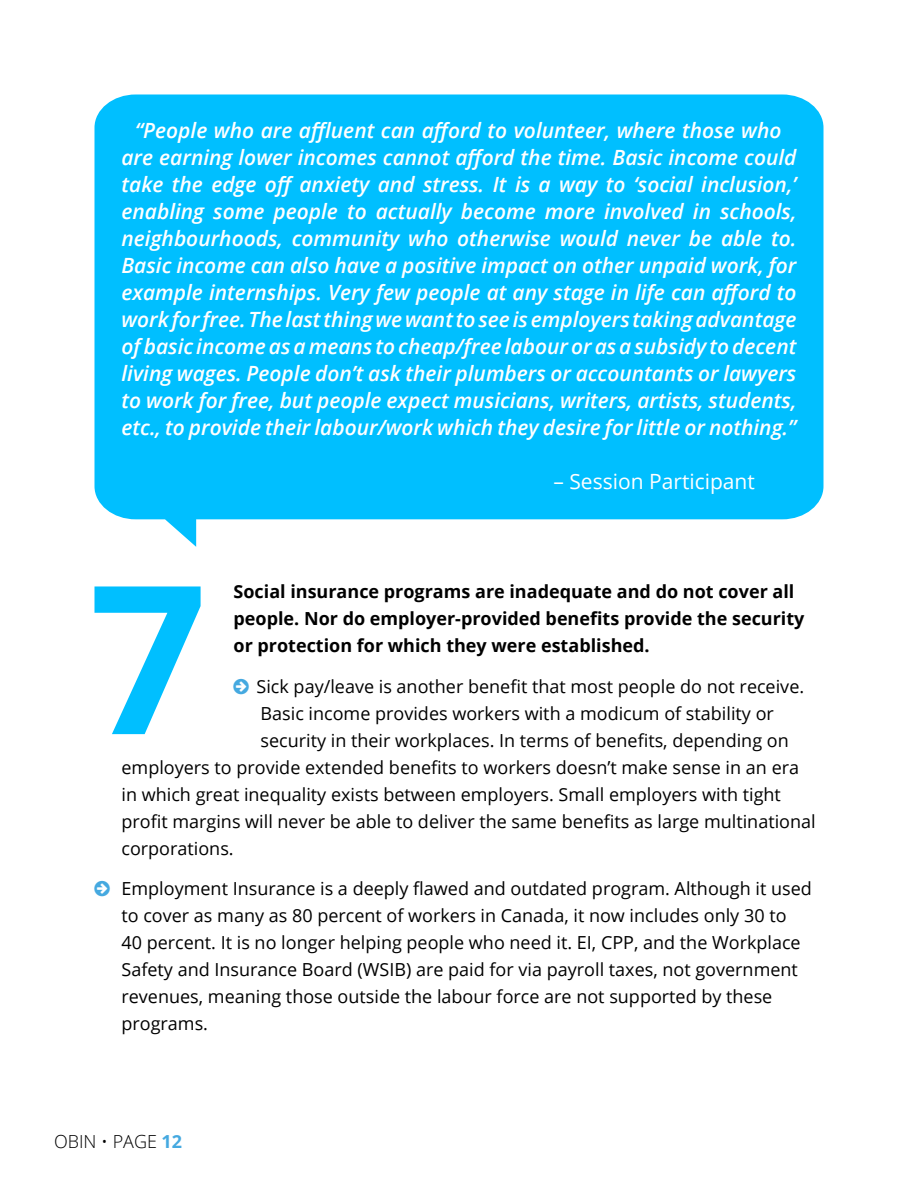
<style>
.page{position:relative;width:918px;height:1188px;background:#fff}
.page>*{position:absolute;margin:0;border:0;box-sizing:border-box;transform-origin:0 0}
.t1{font:700 207.15px "Open Sans";color:#00bfff}
.t2{font:italic 600 21px/27px "Open Sans";color:#fff;text-align:center}
.t3{font:21px "Open Sans";color:#fff}
.t4{font:18px/27px "Open Sans";color:#000}
.t5{font:700 18px/27px "Open Sans";color:#000}
.t6{font:300 18px "Open Sans";color:#000}
.s1{font-weight:700;color:#45a9e0}
</style>
<div class="page">
<div style="left:94px;top:94px;width:730px;height:453px;background:#00bfff"></div>
<p class="t2" style="left:121px;top:116px;width:677px">“People who are affluent can afford to volunteer, where those who are earning lower incomes cannot afford the time. Basic income could take the edge off anxiety and stress. It is a way to ‘social inclusion,’ enabling some people to actually become more involved in schools, neighbourhoods, community who otherwise would never be able to.<br>Basic income can also have a positive impact on other unpaid work, for example internships. Very few people at any stage in life can afford to work for free. The last thing we want to see is employers taking advantage of basic income as a means to cheap/free labour or as a subsidy to decent living wages. People don’t ask their plumbers or accountants or lawyers to work for free, but people expect musicians, writers, artists, students, etc., to provide their labour/work which they desire for little or nothing.”</p>
<p class="t3" style="left:553px;top:467px;width:203px">– Session Participant</p>
<p class="t5" style="left:234px;top:578px;width:572px">Social insurance programs are inadequate and do not cover all people. Nor do employer-provided benefits provide the security or protection for which they were established.</p>
<p class="t4" style="left:256px;top:672px;width:549px">Sick pay/leave is another benefit that most people do not receive.</p>
<p class="t4" style="left:261px;top:699px;width:515px">Basic income provides workers with a modicum of stability or</p>
<p class="t4" style="left:261px;top:726px;width:530px">security in their workplaces. In terms of benefits, depending on</p>
<p class="t4" style="left:122px;top:753px;width:679px">employers to provide extended benefits to workers doesn’t make sense in an era</p>
<p class="t4" style="left:122px;top:780px;width:661px">in which great inequality exists between employers. Small employers with tight</p>
<p class="t4" style="left:122px;top:807px;width:696px">profit margins will never be able to deliver the same benefits as large multinational</p>
<p class="t4" style="left:122px;top:834px;width:114px">corporations.</p>
<p class="t4" style="left:122px;top:875px;width:692px">Employment Insurance is a deeply flawed and outdated program. Although it used to cover as many as 80 percent of workers in Canada, it now includes only 30 to<br>40 percent. It is no longer helping people who need it. EI, CPP, and the Workplace Safety and Insurance Board (WSIB) are paid for via payroll taxes, not government revenues, meaning those outside the labour force are not supported by these programs.</p>
<h1 class="t1" style="left:89px;top:513px;width:120px">7</h1>
<p class="t6" style="left:54px;top:1129px;width:130px">OBIN • PAGE <span class="s1">12</span></p>
</div>
